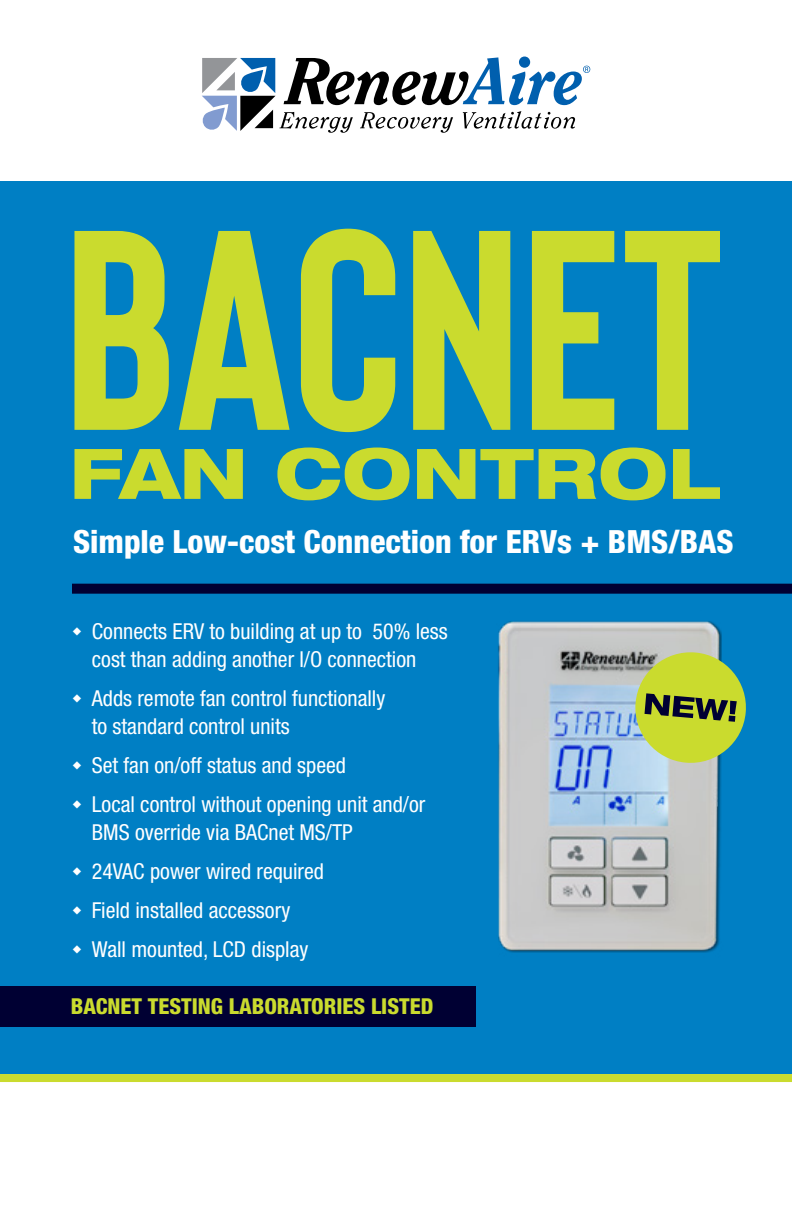
<style>
.page{position:relative;width:792px;height:1224px;background:#fff}
.page>*{position:absolute;margin:0;border:0;box-sizing:border-box;transform-origin:0 0}
.t1{font:800 condensed 32px "Helvetica Neue LT Std";color:#fff}
.t2{font:condensed 22px/28px "Helvetica Neue LT Std";color:#fff}
.t3{font:800 condensed 22px "Helvetica Neue LT Std";color:#cadb2e}
</style>
<div class="page">
<div style="left:0;top:181px;width:792px;height:893px;background:#007fc4"></div>
<svg style="left:202px;top:57px;width:388px;height:76px"></svg>
<div style="left:0;top:1074px;width:792px;height:8px;background:#cadb2e"></div>
<img style="left:498px;top:621px;width:224px;height:332px">
<svg style="left:633px;top:650px;width:113px;height:115px;background:#9eb856"></svg>
<div style="left:0;top:986px;width:475px;height:41px;background:#003"></div>
<div style="left:72px;top:584px;width:720px;height:10px;background:#003"></div>
<svg style="left:74px;top:448px;width:646px;height:52px"></svg>
<svg style="left:74px;top:229px;width:646px;height:203px;fill:#cadb2e"></svg>
<h1 class="t1" style="left:73px;top:522px;width:662px">Simple Low-cost Connection for ERVs + BMS/BAS</h1>
<p class="t2" style="left:72px;top:617px;width:377px;text-align:center">◆ Connects ERV to building at up to 50% less cost than adding another I/O connection</p>
<p class="t2" style="left:92px;top:684px;width:295px;text-indent:-20px">◆ Adds remote fan control functionally to standard control units</p>
<p class="t2" style="left:72px;top:751px;width:276px">◆ Set fan on/off status and speed</p>
<p class="t2" style="left:92px;top:790px;width:335px;text-indent:-20px">◆ Local control without opening unit and/or<br>BMS override via BACnet MS/TP</p>
<p class="t2" style="left:72px;top:857px;width:254px">◆ 24VAC power wired required</p>
<p class="t2" style="left:72px;top:896px;width:220px">◆ Field installed accessory</p>
<p class="t2" style="left:72px;top:935px;width:238px">◆ Wall mounted, LCD display</p>
<p class="t3" style="left:71px;top:993px;width:364px">BACNET TESTING LABORATORIES LISTED</p>
</div>
